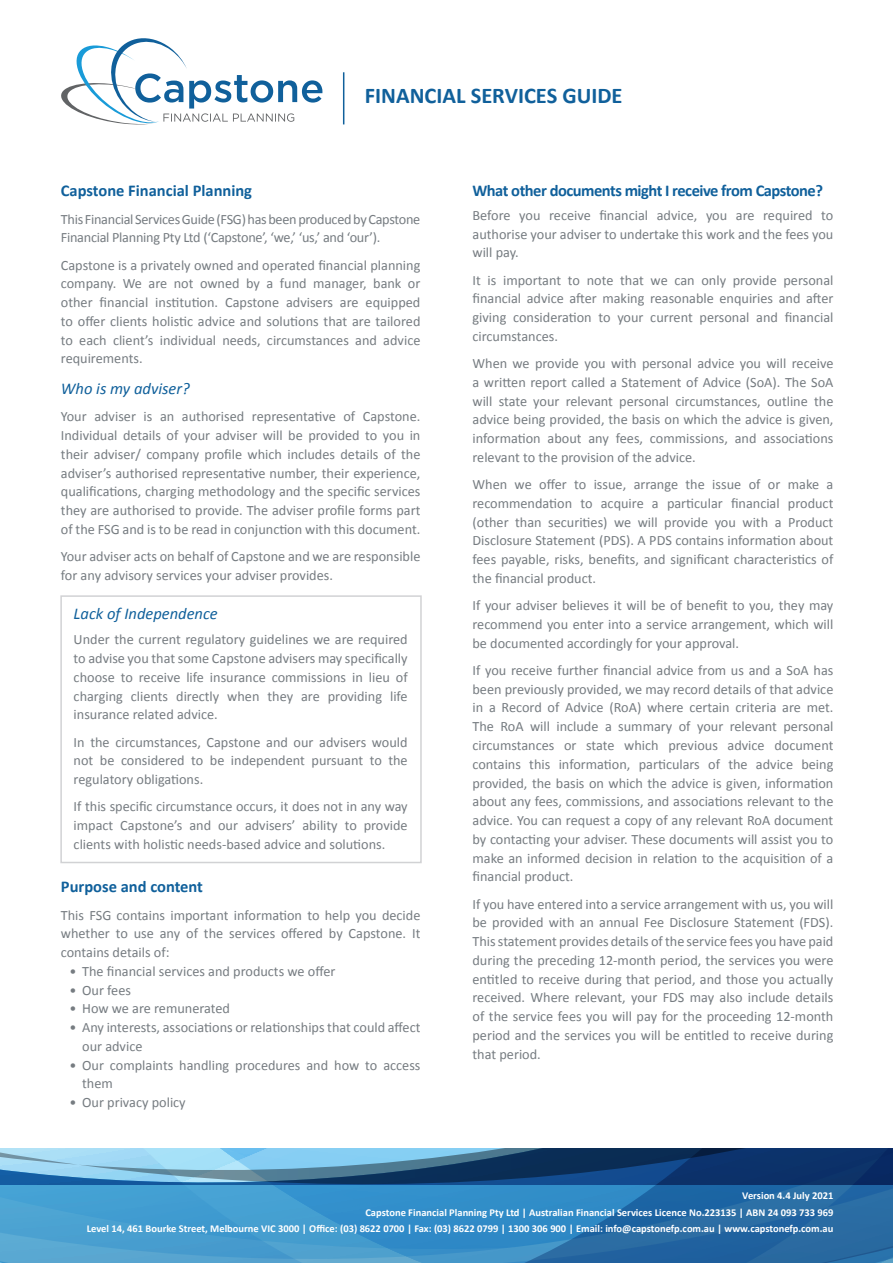
<style>
.page{position:relative;width:893px;height:1263px;background:#fff}
.page>*{position:absolute;margin:0;border:0;box-sizing:border-box;transform-origin:0 0}
.t1{font:700 22.5px "Calibri";color:#10609b}
.t2{font:700 16.5px "Calibri";letter-spacing:-.015em;color:#10609b}
.t3{font:italic 16.5px "Calibri";color:#10609b}
.t4{font:14.25px/18.8px "Calibri";color:#767c81;text-align:justify}
.t5{font:14.25px/18.8px "Calibri";letter-spacing:-.02em;color:#767c81}
.t6{font:700 10.5px/16.8px "Calibri";color:#fff;text-align:right}
</style>
<div class="page">
<svg style="left:0;top:1148px;width:893px;height:115px;background:#3980b3"></svg>
<svg style="left:61px;top:38px;width:261px;height:86px"></svg>
<hr style="left:343px;top:72px;width:1px;height:52px;background:#10609b">
<div style="left:60px;top:595px;width:362px;height:268px;border:2px solid #d1d2d4"></div>
<h1 class="t1" style="left:365px;top:82px;width:259px">FINANCIAL SERVICES GUIDE</h1>
<p class="t2" style="left:61px;top:180px;width:193px">Capstone Financial Planning</p>
<p class="t5" style="left:61px;top:209px;width:361px">This Financial Services Guide (FSG) has been produced by Capstone<br>Financial Planning Pty Ltd (‘Capstone’, ‘we,’ ‘us,’ and ‘our’).</p>
<p class="t4" style="left:61px;top:255px;width:361px">Capstone is a privately owned and operated financial planning company. We are not owned by a fund manager, bank or other financial institution. Capstone advisers are equipped to offer clients holistic advice and solutions that are tailored to each client’s individual needs, circumstances and advice requirements.</p>
<p class="t3" style="left:61px;top:377px;width:130px">Who is my adviser?</p>
<p class="t4" style="left:61px;top:407px;width:361px">Your adviser is an authorised representative of Capstone.<br>Individual details of your adviser will be provided to you in their adviser/ company profile which includes details of the adviser’s authorised representative number, their experience, qualifications, charging methodology and the specific services they are authorised to provide. The adviser profile forms part of the FSG and is to be read in conjunction with this document.</p>
<p class="t4" style="left:61px;top:547px;width:361px">Your adviser acts on behalf of Capstone and we are responsible for any advisory services your adviser provides.</p>
<p class="t3" style="left:74px;top:603px;width:146px">Lack of Independence</p>
<p class="t4" style="left:74px;top:630px;width:336px">Under the current regulatory guidelines we are required to advise you that some Capstone advisers may specifically choose to receive life insurance commissions in lieu of charging clients directly when they are providing life insurance related advice.</p>
<p class="t4" style="left:74px;top:733px;width:336px">In the circumstances, Capstone and our advisers would not be considered to be independent pursuant to the regulatory obligations.</p>
<p class="t4" style="left:74px;top:797px;width:336px">If this specific circumstance occurs, it does not in any way impact Capstone’s and our advisers’ ability to provide clients with holistic needs-based advice and solutions.</p>
<p class="t2" style="left:61px;top:876px;width:144px">Purpose and content</p>
<p class="t4" style="left:61px;top:906px;width:361px">This FSG contains important information to help you decide whether to use any of the services offered by Capstone. It contains details of:</p>
<p class="t4" style="left:69px;top:962px;width:268px">• The financial services and products we offer</p>
<p class="t4" style="left:69px;top:981px;width:63px">• Our fees</p>
<p class="t4" style="left:69px;top:999px;width:162px">• How we are remunerated</p>
<p class="t4" style="left:82px;top:1018px;width:340px;text-indent:-13px">• Any interests, associations or relationships that could affect our advice</p>
<p class="t4" style="left:82px;top:1056px;width:340px;text-indent:-13px">• Our complaints handling procedures and how to access them</p>
<p class="t4" style="left:69px;top:1093px;width:118px">• Our privacy policy</p>
<p class="t2" style="left:472px;top:180px;width:352px">What other documents might I receive from Capstone?</p>
<p class="t4" style="left:472px;top:206px;width:362px">Before you receive financial advice, you are required to authorise your adviser to undertake this work and the fees you will pay.</p>
<p class="t4" style="left:472px;top:270px;width:362px">It is important to note that we can only provide personal financial advice after making reasonable enquiries and after giving consideration to your current personal and financial circumstances.</p>
<p class="t4" style="left:472px;top:354px;width:362px">When we provide you with personal advice you will receive a written report called a Statement of Advice (SoA). The SoA will state your relevant personal circumstances, outline the advice being provided, the basis on which the advice is given, information about any fees, commissions, and associations relevant to the provision of the advice.</p>
<p class="t4" style="left:472px;top:475px;width:362px">When we offer to issue, arrange the issue of or make a recommendation to acquire a particular financial product (other than securities) we will provide you with a Product Disclosure Statement (PDS). A PDS contains information about fees payable, risks, benefits, and significant characteristics of the financial product.</p>
<p class="t4" style="left:472px;top:596px;width:362px">If your adviser believes it will be of benefit to you, they may recommend you enter into a service arrangement, which will be documented accordingly for your approval.</p>
<p class="t4" style="left:472px;top:661px;width:362px">If you receive further financial advice from us and a SoA has been previously provided, we may record details of that advice in a Record of Advice (RoA) where certain criteria are met.<br>The RoA will include a summary of your relevant personal circumstances or state which previous advice document contains this information, particulars of the advice being provided, the basis on which the advice is given, information about any fees, commissions, and associations relevant to the advice. You can request a copy of any relevant RoA document by contacting your adviser. These documents will assist you to make an informed decision in relation to the acquisition of a financial product.</p>
<p class="t4" style="left:472px;top:894px;width:362px">If you have entered into a service arrangement with us, you will be provided with an annual Fee Disclosure Statement (FDS).<br>This statement provides details of the service fees you have paid during the preceding 12-month period, the services you were entitled to receive during that period, and those you actually received. Where relevant, your FDS may also include details of the service fees you will pay for the proceeding 12-month period and the services you will be entitled to receive during that period.</p>
<p class="t6" style="left:87px;top:1187px;width:748px">Version 4.4 July 2021<br>Capstone Financial Planning Pty Ltd | Australian Financial Services Licence No.223135 | ABN 24 093 733 969<br>Level 14, 461 Bourke Street, Melbourne VIC 3000 | Office: (03) 8622 0700 | Fax: (03) 8622 0799 | 1300 306 900 | Email: info@capstonefp.com.au | www.capstonefp.com.au</p>
</div>
